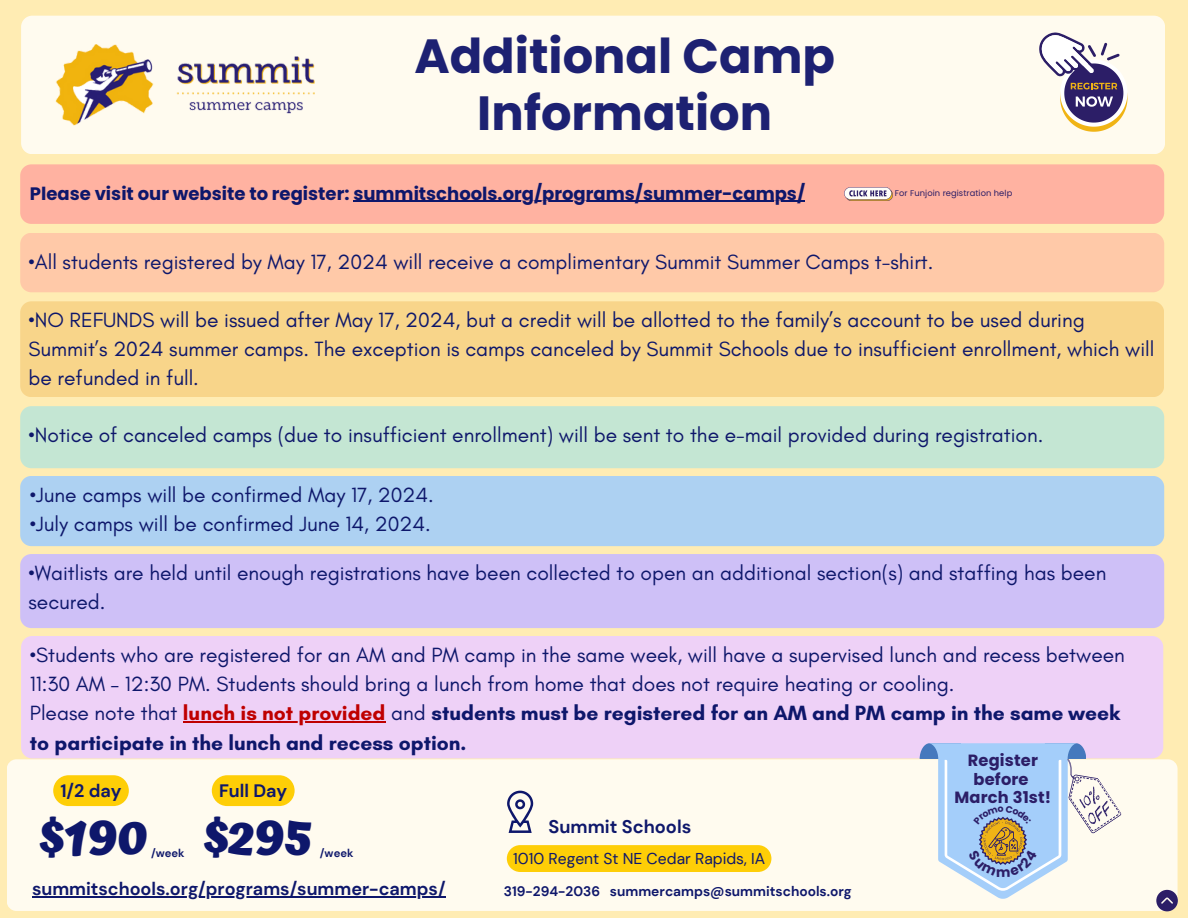
<style>
.page{position:relative;width:1188px;height:918px;background:#ffecb3}
.page>*{position:absolute;margin:0;border:0;box-sizing:border-box;transform-origin:0 0}
.t1{font:700 48px/57.3px "Poppins";color:#1d2172;text-align:center}
.t2{font:700 48px "Atma";color:#0e176b}
.t3{font:21px/29.2px "Glacial Indifference";color:#0e176b}
.t4{font:700 18.3px "DM Sans";color:#0e176b}
.t5{font:700 18px "Poppins";color:#0e176b}
.t6{font:700 18px "DM Sans";color:#0e176b}
.t7{font:700 16.2px/18.3px "Poppins";letter-spacing:.01em;color:#2c1e67;text-align:center}
.t8{font:15.75px "DM Sans";color:#0e176b}
.t9{font:700 13.8px "DM Sans";color:#0e176b}
.t10{font:700 11.25px "DM Sans";color:#0e176b}
.t11{font:8.4px "Poppins";letter-spacing:.01em;color:#2c1e67}
.s1{font-weight:700;color:#bf0000}
.s2{font-weight:700}
</style>
<div class="page">
<div style="left:20px;top:233px;width:1144px;height:59px;background:#ffc6a7;border-radius:11px"></div>
<div style="left:20px;top:301px;width:1144px;height:96px;background:#f8d386;border-radius:11px"></div>
<div style="left:20px;top:406px;width:1144px;height:62px;background:#bee6d7;border-radius:11px"></div>
<div style="left:20px;top:476px;width:1144px;height:70px;background:#add1f2;border-radius:11px"></div>
<div style="left:20px;top:554px;width:1144px;height:74px;background:#cec0f7;border-radius:11px"></div>
<div style="left:21px;top:636px;width:1142px;height:122px;background:#eed1f7;border-radius:11px"></div>
<div style="left:21px;top:16px;width:1144px;height:138px;background:#fffbef;border-radius:11px"></div>
<hr style="left:183px;top:722px;width:203px;height:1px;background:#bf0000">
<div style="left:20px;top:164px;width:1144px;height:60px;background:#ffac9f;border-radius:11px"></div>
<hr style="left:353px;top:201px;width:452px;height:1px;background:#0e176b">
<img style="left:55px;top:44px;width:260px;height:82px">
<svg style="left:844px;top:187px;width:49px;height:14px"></svg>
<svg style="left:1039px;top:32px;width:88px;height:100px"></svg>
<div style="left:7px;top:759px;width:1171px;height:152px;background:#fffbef;border-radius:10px"></div>
<div style="left:212px;top:775px;width:83px;height:31px;background:#fece07;border-radius:15px"></div>
<div style="left:53px;top:775px;width:76px;height:31px;background:#fece07;border-radius:15px"></div>
<svg style="left:507px;top:791px;width:26px;height:42px"></svg>
<div style="left:507px;top:845px;width:264px;height:27px;background:#fece07"></div>
<hr style="left:32px;top:897px;width:414px;height:1px;background:#0e176b">
<svg style="left:1156px;top:890px;width:22px;height:21px"></svg>
<svg style="left:920px;top:743px;width:202px;height:156px"></svg>
<h1 class="t1" style="left:414px;top:27px;width:422px">Additional Camp<br>Information</h1>
<p class="t5" style="left:30px;top:181px;width:777px">Please visit our website to register: summitschools.org/programs/summer-camps/</p>
<p class="t11" style="left:895px;top:187px;width:119px">For Funjoin registration help</p>
<p class="t3" style="left:28px;top:247px;width:906px">•All students registered by May 17, 2024 will receive a complimentary Summit Summer Camps t-shirt.</p>
<p class="t3" style="left:28px;top:305px;width:1127px">•NO REFUNDS will be issued after May 17, 2024, but a credit will be allotted to the family’s account to be used during<br>Summit’s 2024 summer camps. The exception is camps canceled by Summit Schools due to insufficient enrollment, which will be refunded in full.</p>
<p class="t3" style="left:29px;top:420px;width:1016px">•Notice of canceled camps (due to insufficient enrollment) will be sent to the e-mail provided during registration.</p>
<p class="t3" style="left:30px;top:480px;width:405px">•June camps will be confirmed May 17, 2024.</p>
<p class="t3" style="left:30px;top:509px;width:402px">•July camps will be confirmed June 14, 2024.</p>
<p class="t3" style="left:28px;top:558px;width:1079px">•Waitlists are held until enough registrations have been collected to open an additional section(s) and staffing has been secured.</p>
<p class="t3" style="left:30px;top:640px;width:1097px">•Students who are registered for an AM and PM camp in the same week, will have a supervised lunch and recess between 11:30 AM – 12:30 PM. Students should bring a lunch from home that does not require heating or cooling.<br>Please note that <span class="s1">lunch is not provided</span> and <span class="s2">students must be registered for an AM and PM camp in the same week to participate in the lunch and recess option.</span></p>
<p class="t7" style="left:955px;top:752px;width:98px">Register before<br>March 31st!</p>
<p class="t6" style="left:60px;top:779px;width:63px">1/2 day</p>
<p class="t6" style="left:219px;top:779px;width:70px">Full Day</p>
<h1 class="t2" style="left:40px;top:809px;width:110px">$190</h1>
<p class="t10" style="left:151px;top:846px;width:35px">/week</p>
<h1 class="t2" style="left:205px;top:809px;width:111px">$295</h1>
<p class="t10" style="left:320px;top:846px;width:35px">/week</p>
<p class="t4" style="left:549px;top:815px;width:144px">Summit Schools</p>
<p class="t8" style="left:513px;top:848px;width:254px">1010 Regent St NE Cedar Rapids, IA</p>
<p class="t6" style="left:32px;top:878px;width:415px">summitschools.org/programs/summer-camps/</p>
<p class="t9" style="left:504px;top:882px;width:349px">319-294-2036 summercamps@summitschools.org</p>
</div>
